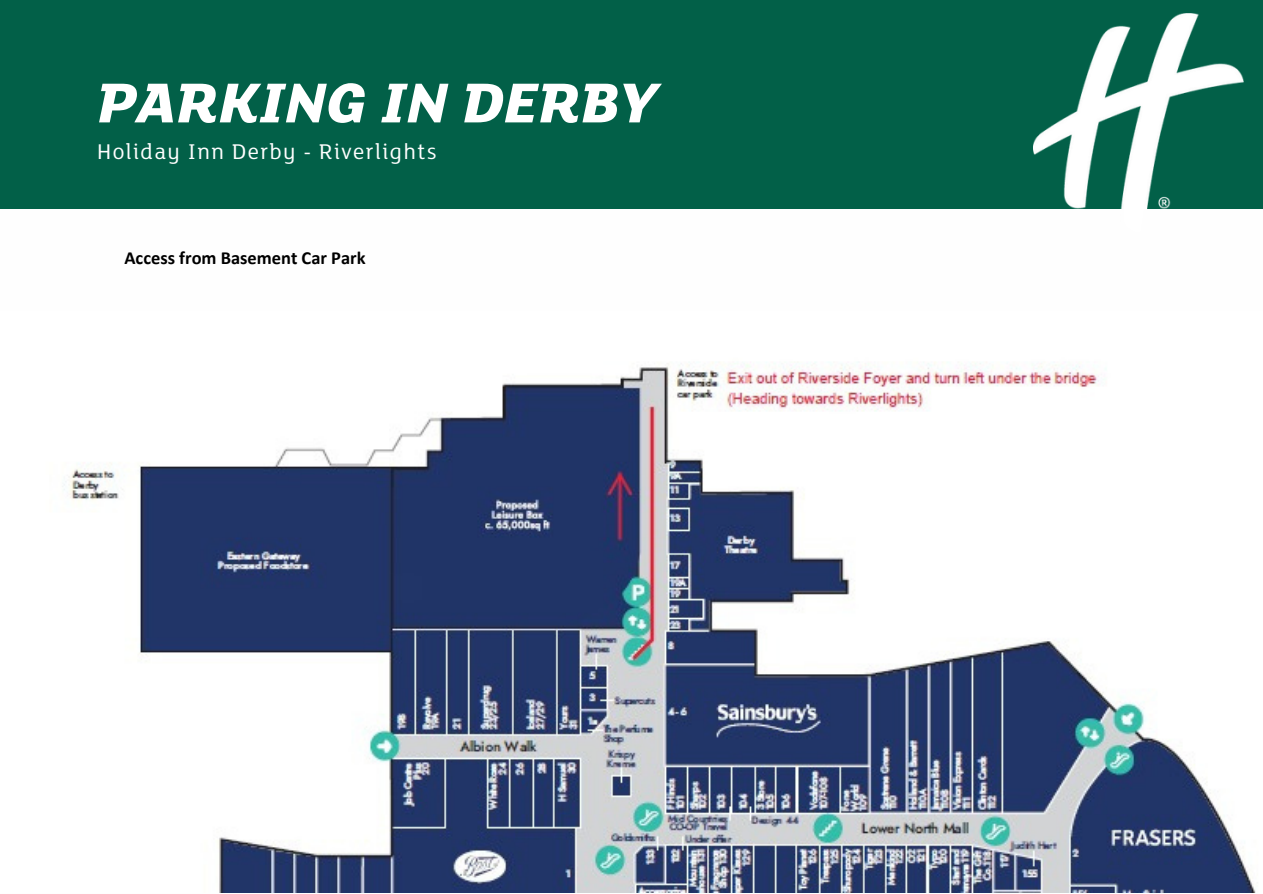
<style>
.page{position:relative;width:1263px;height:894px;background:#fff}
.page>*{position:absolute;margin:0;border:0;box-sizing:border-box;transform-origin:0 0}
.t1{font:italic 800 61.05px "FS Lola Web";color:#fff}
.t2{font:23.1px "FS Lola";letter-spacing:.06em;color:#fff}
.t3{font:700 18.45px "Calibri";color:#000}
</style>
<div class="page">
<div style="left:0;top:0;width:1262px;height:209px;background:#026048"></div>
<img style="left:1033px;top:14px;width:210px;height:195px">
<img style="left:62px;top:362px;width:1194px;height:530px">
<h1 class="t1" style="left:97px;top:70px;width:560px">PARKING IN DERBY</h1>
<p class="t2" style="left:97px;top:142px;width:341px">Holiday Inn Derby - Riverlights</p>
<p class="t3" style="left:124px;top:250px;width:243px">Access from Basement Car Park</p>
</div>
